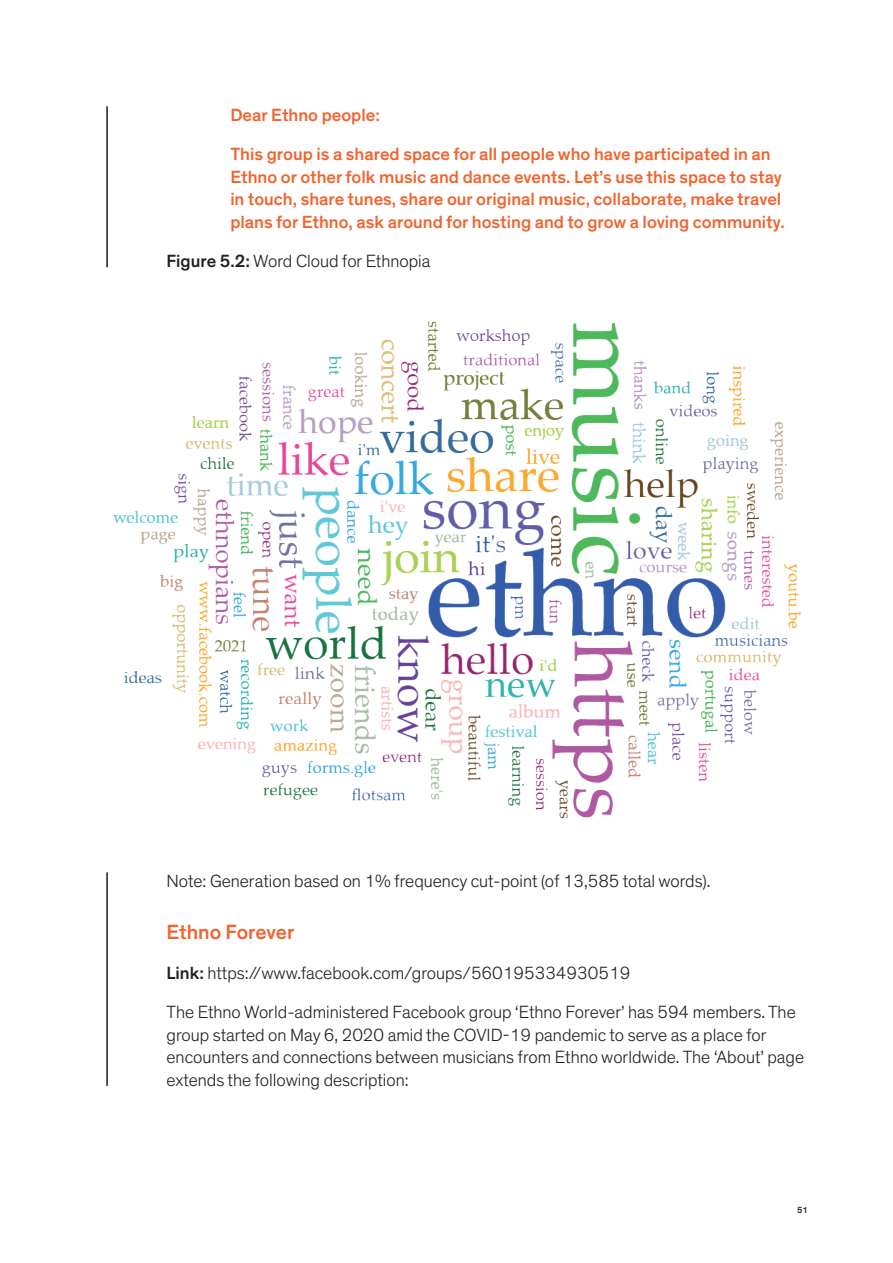
<style>
.page{position:relative;width:893px;height:1263px;background:#fff}
.page>*{position:absolute;margin:0;border:0;box-sizing:border-box;transform-origin:0 0}
.in_copy_title{font:500 21px "Theinhardt";letter-spacing:-.005em;color:#f2642f}
.Body{font:300 18px/22.5px "Theinhardt";color:#231f20}
.quote{font:500 18px/22.5px "Theinhardt";color:#f2642f}
.t1{font:500 9px "Theinhardt";color:#231f20}
.s1{font-weight:500}
</style>
<div class="page">
<hr style="left:106px;top:106px;width:2px;height:161px;background:#231f20">
<hr style="left:106px;top:872px;width:2px;height:214px;background:#231f20">
<img style="left:113px;top:321px;width:688px;height:498px">
<p class="quote" style="left:230px;top:104px;width:151px">Dear Ethno people:</p>
<p class="quote" style="left:230px;top:143px;width:556px">This group is a shared space for all people who have participated in an Ethno or other folk music and dance events. Let’s use this space to stay in touch, share tunes, share our original music, collaborate, make travel plans for Ethno, ask around for hosting and to grow a loving community.</p>
<p class="Body" style="left:167px;top:250px;width:265px"><span class="s1">Figure 5.2:</span> Word Cloud for Ethnopia</p>
<p class="Body" style="left:167px;top:870px;width:545px">Note: Generation based on 1% frequency cut-point (of 13,585 total words).</p>
<p class="in_copy_title" style="left:167px;top:920px;width:130px">Ethno Forever</p>
<p class="Body" style="left:167px;top:962px;width:465px"><span class="s1">Link:</span> https://www.facebook.com/groups/560195334930519</p>
<p class="Body" style="left:167px;top:1001px;width:639px">The Ethno World-administered Facebook group ‘Ethno Forever’ has 594 members. The group started on May 6, 2020 amid the COVID-19 pandemic to serve as a place for encounters and connections between musicians from Ethno worldwide. The ‘About’ page extends the following description:</p>
<p class="t1" style="left:797px;top:1204px;width:12px">51</p>
</div>
